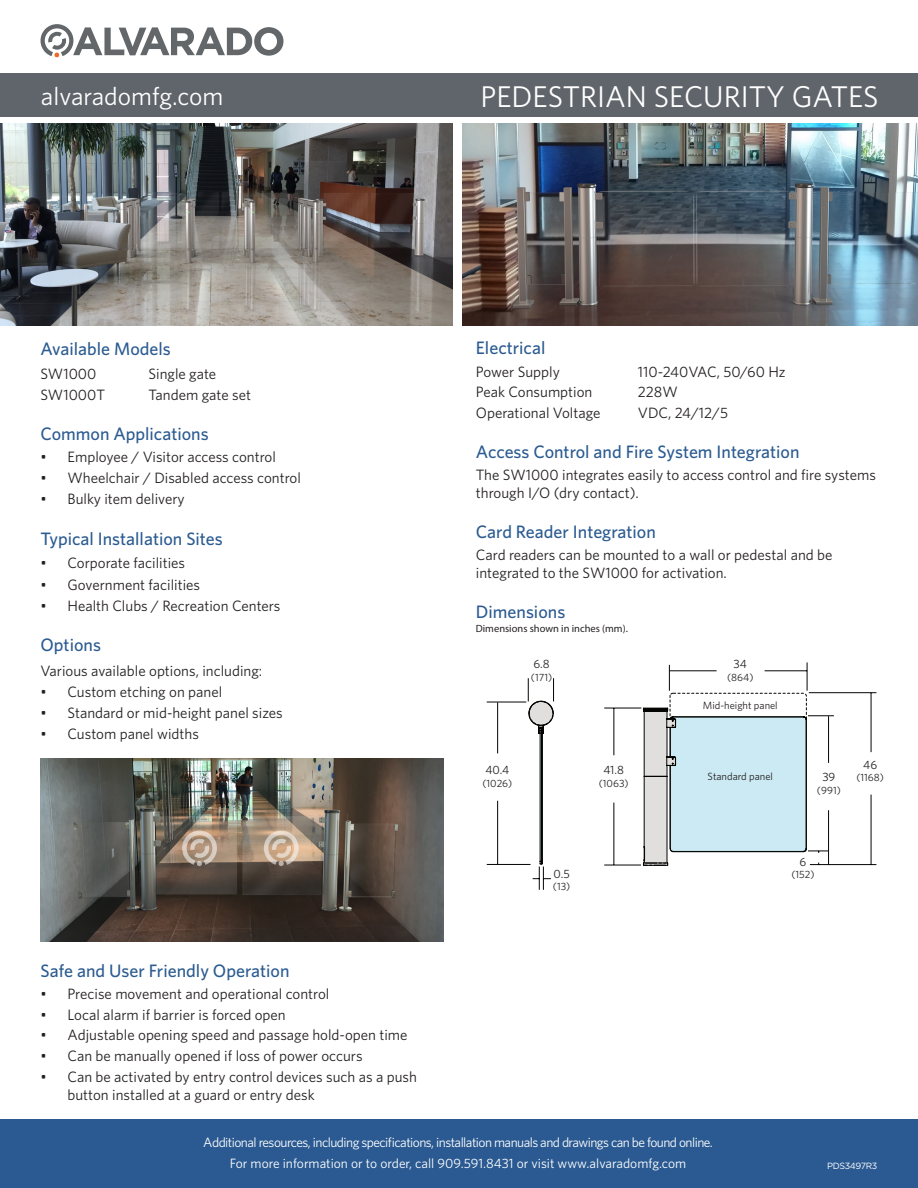
<style>
.page{position:relative;width:918px;height:1188px;background:#fff}
.page>*{position:absolute;margin:0;border:0;box-sizing:border-box;transform-origin:0 0}
.t1{font:700 48px "Gotham";letter-spacing:-.08em;color:#fff}
.t2{font:30px "Whitney";color:#fff}
.t3{font:25.5px "Whitney";color:#fff}
.t4{font:500 18px "Whitney";color:#2b5b91}
.t5{font:15px/18px "Whitney";color:#231f20}
.t6{font:13.5px "Whitney";letter-spacing:-.04em;color:#fff}
.t7{font:13.5px "Whitney";color:#fff}
.t8{font:12px "Whitney";color:#231f20}
.t9{font:10.5px "Whitney";color:#231f20}
.t10{font:10.5px "Myriad Pro";color:#231f20}
.t11{font:9px "Gotham";letter-spacing:-.04em;color:#fff}
</style>
<div class="page">
<hr style="left:604px;top:865px;width:37px;height:1px;background:#040503">
<hr style="left:604px;top:708px;width:37px;height:1px;background:#040503">
<hr style="left:614px;top:803px;width:1px;height:62px;background:#040503">
<hr style="left:614px;top:708px;width:1px;height:47px;background:#040503">
<hr style="left:810px;top:864px;width:66px;height:1px;background:#040503">
<hr style="left:809px;top:692px;width:67px;height:1px;background:#040503">
<hr style="left:871px;top:795px;width:1px;height:69px;background:#040503">
<hr style="left:871px;top:693px;width:1px;height:59px;background:#040503">
<hr style="left:487px;top:864px;width:44px;height:1px;background:#040503">
<hr style="left:487px;top:702px;width:39px;height:1px;background:#040503">
<hr style="left:497px;top:801px;width:1px;height:63px;background:#040503">
<hr style="left:497px;top:703px;width:1px;height:50px;background:#040503">
<svg style="left:528px;top:678px;width:26px;height:212px"></svg>
<svg style="left:643px;top:662px;width:191px;height:204px"></svg>
<hr style="left:670px;top:670px;width:47px;height:1px;background:#040503">
<hr style="left:765px;top:670px;width:42px;height:1px;background:#040503">
<hr style="left:644px;top:708px;width:24px;height:3px;background:#040503">
<div style="left:0;top:1119px;width:918px;height:69px;background:#2a5a91"></div>
<img style="left:463px;top:124px;width:455px;height:202px">
<div style="left:0;top:73px;width:918px;height:44px;background:#60656b"></div>
<svg style="left:40px;top:24px;width:243px;height:33px"></svg>
<img style="left:0;top:124px;width:453px;height:202px">
<img style="left:40px;top:759px;width:403px;height:183px">
<p class="t1" style="left:37px;top:59px;width:185px">SU5000</p>
<p class="t3" style="left:41px;top:79px;width:184px">alvaradomfg.com</p>
<p class="t2" style="left:480px;top:77px;width:400px">PEDESTRIAN SECURITY GATES</p>
<p class="t4" style="left:40px;top:336px;width:132px">Available Models</p>
<p class="t5" style="left:40px;top:365px;width:57px">SW1000</p>
<p class="t5" style="left:148px;top:365px;width:69px">Single gate</p>
<p class="t5" style="left:40px;top:385px;width:66px">SW1000T</p>
<p class="t5" style="left:148px;top:385px;width:104px">Tandem gate set</p>
<p class="t4" style="left:40px;top:422px;width:170px">Common Applications</p>
<p class="t5" style="left:40px;top:448px;width:237px">• Employee / Visitor access control</p>
<p class="t5" style="left:40px;top:468px;width:262px">• Wheelchair / Disabled access control</p>
<p class="t5" style="left:40px;top:489px;width:146px">• Bulky item delivery</p>
<p class="t4" style="left:40px;top:527px;width:184px">Typical Installation Sites</p>
<p class="t5" style="left:40px;top:553px;width:146px">• Corporate facilities</p>
<p class="t5" style="left:40px;top:576px;width:161px">• Government facilities</p>
<p class="t5" style="left:40px;top:597px;width:242px">• Health Clubs / Recreation Centers</p>
<p class="t4" style="left:40px;top:633px;width:62px">Options</p>
<p class="t5" style="left:40px;top:662px;width:223px">Various available options, including:</p>
<p class="t5" style="left:40px;top:683px;width:183px">• Custom etching on panel</p>
<p class="t5" style="left:40px;top:704px;width:244px">• Standard or mid-height panel sizes</p>
<p class="t5" style="left:40px;top:724px;width:160px">• Custom panel widths</p>
<p class="t4" style="left:40px;top:958px;width:251px">Safe and User Friendly Operation</p>
<p class="t5" style="left:40px;top:984px;width:290px">• Precise movement and operational control</p>
<p class="t5" style="left:40px;top:1005px;width:247px">• Local alarm if barrier is forced open</p>
<p class="t5" style="left:40px;top:1026px;width:369px">• Adjustable opening speed and passage hold-open time</p>
<p class="t5" style="left:40px;top:1047px;width:324px">• Can be manually opened if loss of power occurs</p>
<p class="t5" style="left:68px;top:1067px;width:351px;text-indent:-27px">• Can be activated by entry control devices such as a push button installed at a guard or entry desk</p>
<p class="t4" style="left:476px;top:336px;width:71px">Electrical</p>
<p class="t5" style="left:476px;top:362px;width:86px">Power Supply</p>
<p class="t5" style="left:638px;top:362px;width:149px">110-240VAC, 50/60 Hz</p>
<p class="t5" style="left:476px;top:383px;width:118px">Peak Consumption</p>
<p class="t5" style="left:638px;top:383px;width:41px">228W</p>
<p class="t5" style="left:476px;top:403px;width:126px">Operational Voltage</p>
<p class="t5" style="left:638px;top:403px;width:92px">VDC, 24/12/5</p>
<p class="t4" style="left:476px;top:440px;width:325px">Access Control and Fire System Integration</p>
<p class="t5" style="left:476px;top:466px;width:402px">The SW1000 integrates easily to access control and fire systems through I/O (dry contact).</p>
<p class="t4" style="left:476px;top:520px;width:182px">Card Reader Integration</p>
<p class="t5" style="left:476px;top:546px;width:358px">Card readers can be mounted to a wall or pedestal and be integrated to the SW1000 for activation.</p>
<p class="t4" style="left:476px;top:600px;width:91px">Dimensions</p>
<p class="t10" style="left:476px;top:622px;width:153px">Dimensions shown in inches (mm).</p>
<p class="t8" style="left:533px;top:656px;width:18px">6.8</p>
<p class="t9" style="left:531px;top:670px;width:23px">(171)</p>
<p class="t8" style="left:486px;top:762px;width:25px">40.4</p>
<p class="t9" style="left:482px;top:776px;width:31px">(1026)</p>
<p class="t8" style="left:603px;top:762px;width:22px">41.8</p>
<p class="t9" style="left:599px;top:776px;width:31px">(1063)</p>
<p class="t8" style="left:554px;top:865px;width:18px">0.5</p>
<p class="t9" style="left:553px;top:880px;width:19px">(13)</p>
<p class="t8" style="left:734px;top:656px;width:15px">34</p>
<p class="t9" style="left:727px;top:670px;width:28px">(864)</p>
<p class="t9" style="left:703px;top:698px;width:76px">Mid-height panel</p>
<p class="t9" style="left:708px;top:769px;width:67px">Standard panel</p>
<p class="t8" style="left:822px;top:769px;width:15px">39</p>
<p class="t9" style="left:817px;top:783px;width:25px">(991)</p>
<p class="t8" style="left:863px;top:757px;width:15px">46</p>
<p class="t9" style="left:856px;top:771px;width:29px">(1168)</p>
<p class="t8" style="left:800px;top:854px;width:8px">6</p>
<p class="t9" style="left:791px;top:868px;width:25px">(152)</p>
<p class="t6" style="left:203px;top:1133px;width:511px">Additional resources, including specifications, installation manuals and drawings can be found online.</p>
<p class="t7" style="left:230px;top:1154px;width:458px">For more information or to order, call 909.591.8431 or visit www.alvaradomfg.com</p>
<p class="t11" style="left:827px;top:1160px;width:52px">PDS3497R3</p>
</div>
